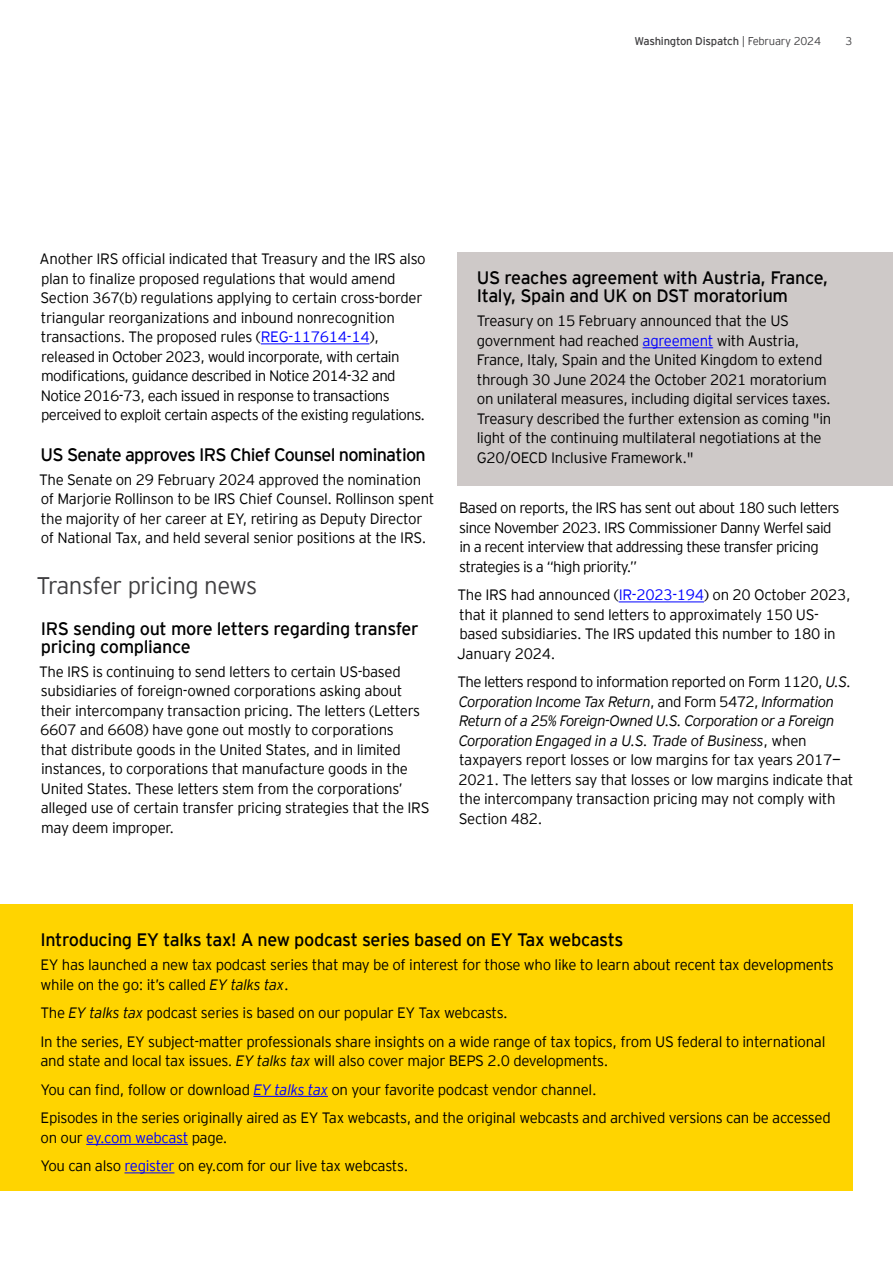
<style>
.page{position:relative;width:893px;height:1263px;background:#fff}
.page>*{position:absolute;margin:0;border:0;box-sizing:border-box;transform-origin:0 0}
.t1{font:300 24px "EY Interstate";letter-spacing:-.02em;color:#414042}
.t2{font:18px/18px "EY Interstate";letter-spacing:-.02em;color:#000}
.t3{font:18px "EY Interstate";letter-spacing:-.04em;color:#000}
.t4{font:300 15px/19.5px "EY Interstate";letter-spacing:-.02em;color:#000}
.t5{font:300 15px/19.5px "EY Interstate";letter-spacing:-.04em;color:#000}
.t6{font:11.25px "EY Interstate";letter-spacing:-.02em;color:#414042}
.t7{font:300 11.25px "EY Interstate";color:#414042}
.s1{font-weight:300}
.s2{color:#00f}
.s3{font-style:italic}
.s4{font-style:italic;color:#00f}
</style>
<div class="page">
<hr style="left:261px;top:344px;width:108px;height:1px;background:#00f">
<hr style="left:619px;top:602px;width:85px;height:1px;background:#00f">
<div style="left:458px;top:253px;width:435px;height:233px;background:#cec9c8"></div>
<hr style="left:643px;top:347px;width:70px;height:1px;background:#00f">
<div style="left:0;top:905px;width:852px;height:286px;background:#ffd400"></div>
<hr style="left:253px;top:1096px;width:75px;height:1px;background:#00f">
<hr style="left:86px;top:1144px;width:102px;height:1px;background:#00f">
<hr style="left:125px;top:1172px;width:49px;height:1px;background:#00f">
<p class="t6" style="left:634px;top:33px;width:188px">Washington Dispatch <span class="s1">| February 2024</span></p>
<p class="t7" style="left:845px;top:33px;width:8px">3</p>
<p class="t4" style="left:40px;top:248px;width:388px">Another IRS official indicated that Treasury and the IRS also plan to finalize proposed regulations that would amend Section 367(b) regulations applying to certain cross-border triangular reorganizations and inbound nonrecognition transactions. The proposed rules (<span class="s2">REG-117614-14</span>), released in October 2023, would incorporate, with certain modifications, guidance described in Notice 2014-32 and Notice 2016-73, each issued in response to transactions perceived to exploit certain aspects of the existing regulations.</p>
<p class="t3" style="left:41px;top:441px;width:387px">US Senate approves IRS Chief Counsel nomination</p>
<p class="t4" style="left:39px;top:469px;width:397px">The Senate on 29 February 2024 approved the nomination of Marjorie Rollinson to be IRS Chief Counsel. Rollinson spent the majority of her career at EY, retiring as Deputy Director of National Tax, and held several senior positions at the IRS.</p>
<h1 class="t1" style="left:36px;top:568px;width:222px">Transfer pricing news</h1>
<p class="t2" style="left:41px;top:618px;width:379px">IRS sending out more letters regarding transfer pricing compliance</p>
<p class="t4" style="left:39px;top:661px;width:392px">The IRS is continuing to send letters to certain US-based subsidiaries of foreign-owned corporations asking about their intercompany transaction pricing. The letters (Letters 6607 and 6608) have gone out mostly to corporations<br>that distribute goods in the United States, and in limited instances, to corporations that manufacture goods in the United States. These letters stem from the corporations’ alleged use of certain transfer pricing strategies that the IRS may deem improper.</p>
<p class="t2" style="left:477px;top:268px;width:353px">US reaches agreement with Austria, France,<br>Italy, Spain and UK on DST moratorium</p>
<p class="t4" style="left:477px;top:310px;width:356px">Treasury on 15 February announced that the US government had reached <span class="s2">agreement</span> with Austria, France, Italy, Spain and the United Kingdom to extend through 30 June 2024 the October 2021 moratorium on unilateral measures, including digital services taxes.<br>Treasury described the further extension as coming "in light of the continuing multilateral negotiations at the G20/OECD Inclusive Framework."</p>
<p class="t5" style="left:459px;top:497px;width:382px">Based on reports, the IRS has sent out about 180 such letters since November 2023. IRS Commissioner Danny Werfel said in a recent interview that addressing these transfer pricing strategies is a “high priority.”</p>
<p class="t4" style="left:457px;top:584px;width:395px">The IRS had announced (<span class="s2">IR-2023-194</span>) on 20 October 2023, that it planned to send letters to approximately 150 US&shy;based subsidiaries. The IRS updated this number to 180 in January 2024.</p>
<p class="t4" style="left:457px;top:671px;width:397px">The letters respond to information reported on Form 1120, <span class="s3">U.S.<br>Corporation Income Tax Return</span>, and Form 5472, <span class="s3">Information Return of a 25% Foreign-Owned U.S. Corporation or a Foreign Corporation Engaged in a U.S. Trade of Business</span>, when taxpayers report losses or low margins for tax years 2017— 2021. The letters say that losses or low margins indicate that the intercompany transaction pricing may not comply with Section 482.</p>
<p class="t2" style="left:40px;top:929px;width:584px">Introducing EY talks tax! A new podcast series based on EY Tax webcasts</p>
<p class="t4" style="left:40px;top:954px;width:795px">EY has launched a new tax podcast series that may be of interest for those who like to learn about recent tax developments while on the go: it’s called <span class="s3">EY talks tax</span>.</p>
<p class="t4" style="left:40px;top:997px;width:786px;line-height:28.5px">The <span class="s3">EY talks tax</span> podcast series is based on our popular EY Tax webcasts.<br>In the series, EY subject-matter professionals share insights on a wide range of tax topics, from US federal to international</p>
<p class="t4" style="left:40px;top:1045px;width:792px;line-height:28.5px">and state and local tax issues. <span class="s3">EY talks tax</span> will also cover major BEPS 2.0 developments.<br>You can find, follow or download <span class="s4">EY talks tax</span> on your favorite podcast vendor channel.<br>Episodes in the series originally aired as EY Tax webcasts, and the original webcasts and archived versions can be accessed</p>
<p class="t4" style="left:40px;top:1122px;width:369px;line-height:28.5px">on our <span class="s2">ey.com webcast</span> page.<br>You can also <span class="s2">register</span> on ey.com for our live tax webcasts.</p>
</div>
